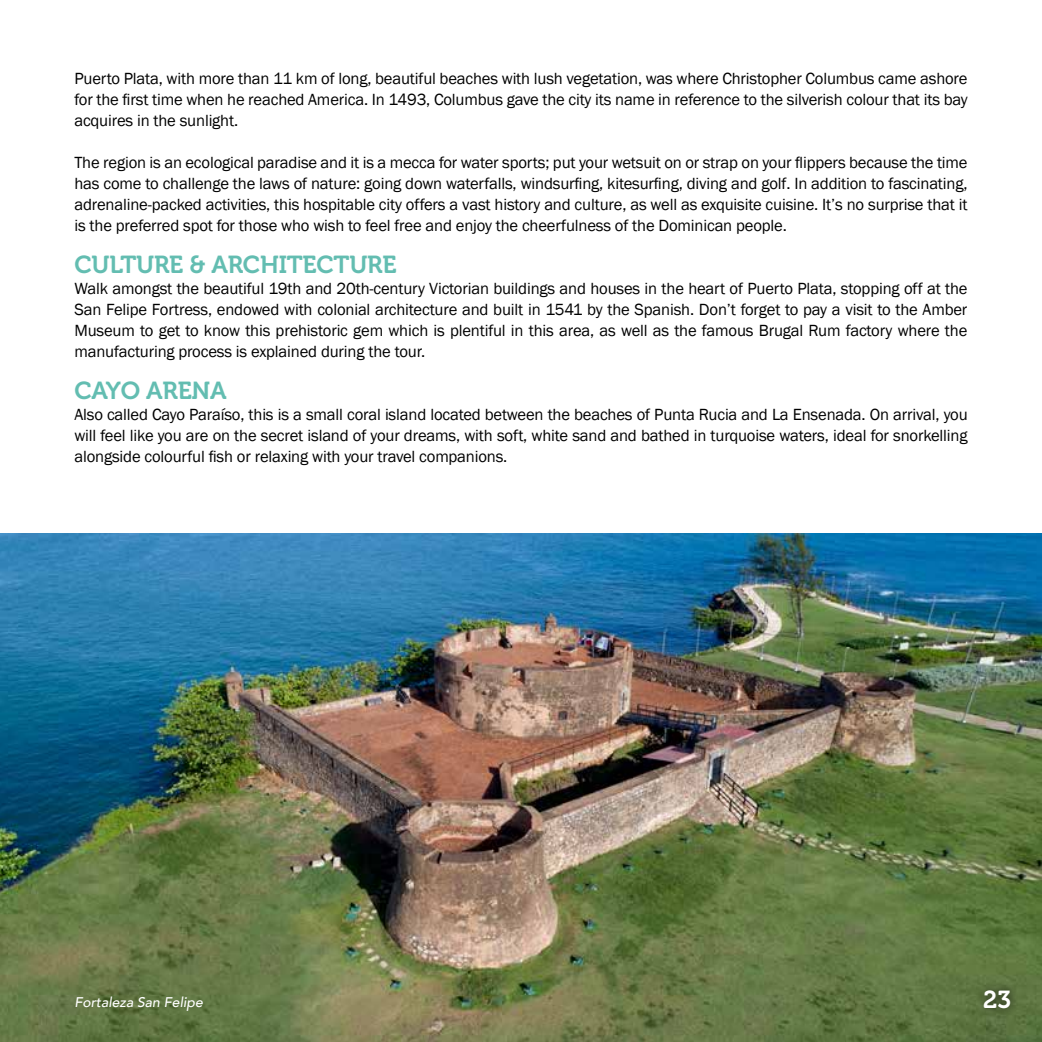
<style>
.page{position:relative;width:1042px;height:1042px;background:#fff}
.page>*{position:absolute;margin:0;border:0;box-sizing:border-box;transform-origin:0 0}
.t1{font:24.5px "Museo 700";letter-spacing:-.01em;color:#63bdb1}
.t2{font:24.5px "Museo 700";color:#fff}
.t3{font:16.62px/21px "Franklin Gothic";letter-spacing:-.01em;color:#000;text-align:justify}
.t4{font:italic 500 14px "Avenir";color:#fff}
</style>
<div class="page">
<img style="left:0;top:533px;width:1042px;height:509px">
<div style="left:975px;top:981px;width:44px;height:37px;background:#000;opacity:.75"></div>
<p class="t3" style="left:74px;top:68px;width:894px">Puerto Plata, with more than 11 km of long, beautiful beaches with lush vegetation, was where Christopher Columbus came ashore for the first time when he reached America. In 1493, Columbus gave the city its name in reference to the silverish colour that its bay acquires in the sunlight.</p>
<p class="t3" style="left:74px;top:152px;width:895px">The region is an ecological paradise and it is a mecca for water sports; put your wetsuit on or strap on your flippers because the time has come to challenge the laws of nature: going down waterfalls, windsurfing, kitesurfing, diving and golf. In addition to fascinating, adrenaline-packed activities, this hospitable city offers a vast history and culture, as well as exquisite cuisine. It’s no surprise that it is the preferred spot for those who wish to feel free and enjoy the cheerfulness of the Dominican people.</p>
<h1 class="t1" style="left:74px;top:251px;width:324px">CULTURE &amp; ARCHITECTURE</h1>
<p class="t3" style="left:74px;top:278px;width:894px">Walk amongst the beautiful 19th and 20th-century Victorian buildings and houses in the heart of Puerto Plata, stopping off at the San Felipe Fortress, endowed with colonial architecture and built in 1541 by the Spanish. Don’t forget to pay a visit to the Amber Museum to get to know this prehistoric gem which is plentiful in this area, as well as the famous Brugal Rum factory where the manufacturing process is explained during the tour.</p>
<h1 class="t1" style="left:74px;top:377px;width:154px">CAYO ARENA</h1>
<p class="t3" style="left:74px;top:404px;width:895px">Also called Cayo Paraíso, this is a small coral island located between the beaches of Punta Rucia and La Ensenada. On arrival, you will feel like you are on the secret island of your dreams, with soft, white sand and bathed in turquoise waters, ideal for snorkelling alongside colourful fish or relaxing with your travel companions.</p>
<p class="t4" style="left:74px;top:994px;width:130px">Fortaleza San Felipe</p>
<h1 class="t2" style="left:983px;top:986px;width:29px">23</h1>
</div>
